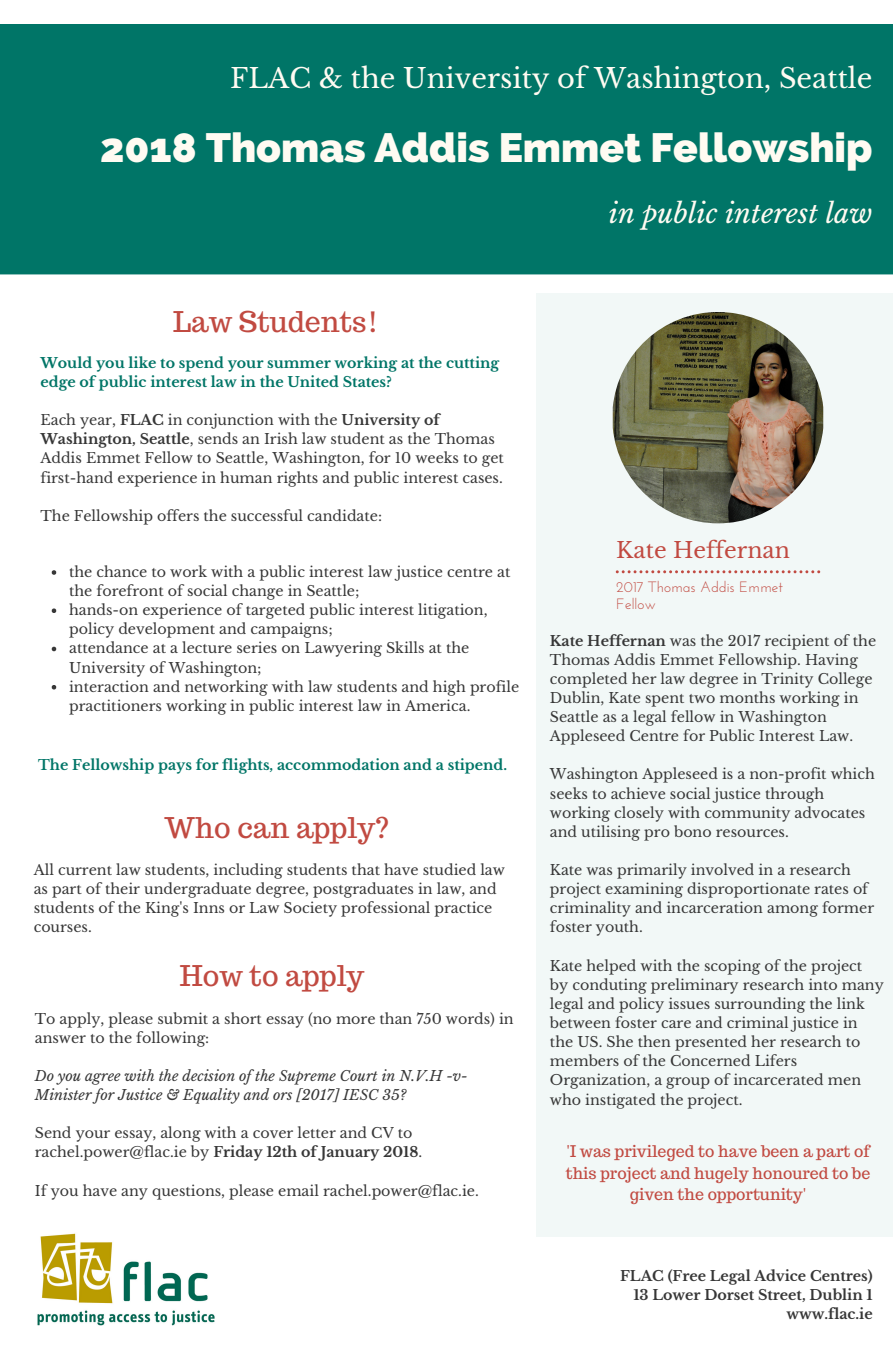
<style>
.page{position:relative;width:893px;height:1361px;background:#fff}
.page>*{position:absolute;margin:0;border:0;box-sizing:border-box;transform-origin:0 0}
.t1{font:800 40.65px "Raleway";color:#fffbf2}
.t2{font:28.5px "Trocchi";color:#c14a41}
.t3{font:27.3px "Libre Baskerville";color:#fffbf2}
.t4{font:italic 27px "Libre Baskerville";color:#fffbf2}
.t5{font:22.05px "Libre Baskerville";color:#c14a41}
.t6{font:16.05px/21.3px "Trocchi";color:#c14a41;text-align:center}
.t7{font:14.85px/16.8px "Josefin Sans";color:#c14a41}
.t8{font:14.25px/19px "Libre Baskerville";color:#373737}
.t9{font:700 14.25px/19px "Libre Baskerville";color:#007567}
.t10{font:italic 14.25px/19px "Libre Baskerville";color:#373737}
.t11{font:700 14.25px/19px "Libre Baskerville";color:#373737;text-align:right}
.s1{font-weight:700}
</style>
<div class="page">
<div style="left:0;top:24px;width:892px;height:250px;background:#007567"></div>
<div style="left:536px;top:293px;width:356px;height:943px;background:#f2f8f7"></div>
<img style="left:612px;top:312px;width:211px;height:211px">
<svg style="left:615px;top:570px;width:205px;height:3px"></svg>
<svg style="left:52px;top:570px;width:4px;height:4px"></svg>
<svg style="left:52px;top:608px;width:4px;height:5px"></svg>
<svg style="left:52px;top:646px;width:4px;height:5px"></svg>
<svg style="left:52px;top:685px;width:4px;height:4px"></svg>
<img style="left:37px;top:1233px;width:178px;height:92px">
<h3 class="t3" style="left:230px;top:61px;width:643px">FLAC &amp; the University of Washington, Seattle</h3>
<h1 class="t1" style="left:100px;top:124px;width:773px">2018 Thomas Addis Emmet Fellowship</h1>
<h3 class="t4" style="left:608px;top:196px;width:265px">in public interest law</h3>
<h2 class="t2" style="left:173px;top:303px;width:207px">Law Students!</h2>
<p class="t9" style="left:40px;top:353px;width:460px">Would you like to spend your summer working at the cutting edge of public interest law in the United States?</p>
<p class="t8" style="left:40px;top:410px;width:465px">Each year, <span class="s1">FLAC</span> in conjunction with the <span class="s1">University of Washington, Seattle</span>, sends an Irish law student as the Thomas Addis Emmet Fellow to Seattle, Washington, for 10 weeks to get first-hand experience in human rights and public interest cases.</p>
<p class="t8" style="left:40px;top:506px;width:343px">The Fellowship offers the successful candidate:</p>
<p class="t8" style="left:69px;top:562px;width:451px">the chance to work with a public interest law justice centre at the forefront of social change in Seattle;<br>hands-on experience of targeted public interest litigation, policy development and campaigns;<br>attendance at a lecture series on Lawyering Skills at the University of Washington;<br>interaction and networking with law students and high profile practitioners working in public interest law in America.</p>
<p class="t9" style="left:38px;top:755px;width:470px">The Fellowship pays for flights, accommodation and a stipend.</p>
<h2 class="t2" style="left:164px;top:808px;width:226px">Who can apply?</h2>
<p class="t8" style="left:34px;top:860px;width:472px">All current law students, including students that have studied law as part of their undergraduate degree, postgraduates in law, and students of the King's Inns or Law Society professional practice courses.</p>
<h2 class="t2" style="left:180px;top:957px;width:186px">How to apply</h2>
<p class="t8" style="left:35px;top:1008px;width:480px">To apply, please submit a short essay (no more than 750 words) in answer to the following:</p>
<p class="t10" style="left:35px;top:1066px;width:434px">Do you agree with the decision of the Supreme Court in N.V.H -v-<br>Minister for Justice &amp; Equality and ors [2017] IESC 35?</p>
<p class="t8" style="left:35px;top:1123px;width:389px">Send your essay, along with a cover letter and CV to rachel.power@flac.ie by <span class="s1">Friday 12th of January 2018</span>.</p>
<p class="t8" style="left:35px;top:1180px;width:445px">If you have any questions, please email rachel.power@flac.ie.</p>
<h3 class="t5" style="left:616px;top:536px;width:175px">Kate Heffernan</h3>
<p class="t7" style="left:616px;top:579px;width:168px">2017 Thomas Addis Emmet<br>Fellow</p>
<p class="t8" style="left:550px;top:631px;width:328px"><span class="s1">Kate Heffernan</span> was the 2017 recipient of the Thomas Addis Emmet Fellowship. Having completed her law degree in Trinity College Dublin, Kate spent two months working in Seattle as a legal fellow in Washington Appleseed Centre for Public Interest Law.</p>
<p class="t8" style="left:550px;top:764px;width:326px">Washington Appleseed is a non-profit which seeks to achieve social justice through working closely with community advocates and utilising pro bono resources.</p>
<p class="t8" style="left:550px;top:860px;width:326px">Kate was primarily involved in a research project examining disproportionate rates of criminality and incarceration among former foster youth.</p>
<p class="t8" style="left:550px;top:956px;width:335px">Kate helped with the scoping of the project by conduting preliminary research into many legal and policy issues surrounding the link between foster care and criminal justice in the US. She then presented her research to members of the Concerned Lifers Organization, a group of incarcerated men who instigated the project.</p>
<p class="t6" style="left:565px;top:1140px;width:306px">'I was privileged to have been a part of this project and hugely honoured to be given the opportunity'</p>
<p class="t11" style="left:620px;top:1266px;width:254px">FLAC (Free Legal Advice Centres)<br>13 Lower Dorset Street, Dublin 1 www.flac.ie</p>
</div>
